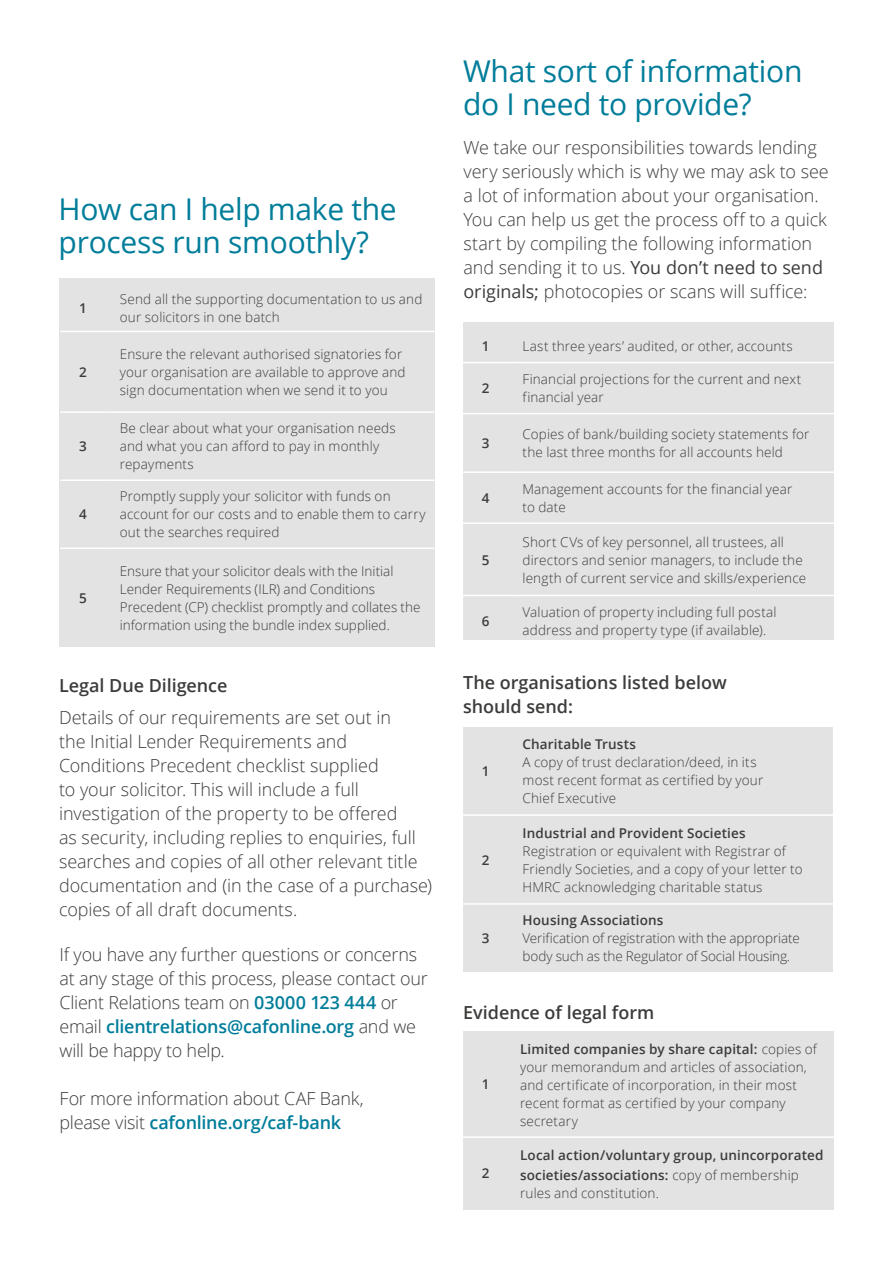
<style>
.page{position:relative;width:893px;height:1263px;background:#fff}
.page>*{position:absolute;margin:0;border:0;box-sizing:border-box;transform-origin:0 0}
.t1{font:30px/33px "Open Sans";letter-spacing:-.01em;color:#007d9a}
.t2{font:300 18px/24px "Open Sans";letter-spacing:-.005em;color:#3c3c3b}
.t3{font:600 18px/24px "Open Sans";color:#3c3c3b}
.t4{font:300 13.5px/18px "Open Sans";letter-spacing:.01em;color:#3c3c3b}
.t5{font:600 13.5px/19.5px "Open Sans";letter-spacing:.01em;color:#3c3c3b}
.t6{font:300 13.5px/18px "Open Sans";letter-spacing:-.01em;color:#3c3c3b}
.s1{font-weight:600;color:#007d9a}
.s2{font-weight:400}
.s3{font-weight:600}
.s4{font-weight:300}
</style>
<div class="page">
<div style="left:60px;top:278px;width:375px;height:368px;background:#e3e3e3"></div>
<div style="left:463px;top:727px;width:370px;height:245px;background:#e3e3e3"></div>
<div style="left:463px;top:1030px;width:370px;height:179px;background:#e3e3e3"></div>
<div style="left:463px;top:322px;width:370px;height:318px;background:#e3e3e3"></div>
<hr style="left:463px;top:814px;width:51px;height:2px;background:#fff">
<hr style="left:514px;top:814px;width:323px;height:2px;background:#fff">
<hr style="left:463px;top:903px;width:51px;height:2px;background:#fff">
<hr style="left:514px;top:903px;width:323px;height:2px;background:#fff">
<hr style="left:463px;top:1136px;width:51px;height:2px;background:#fff">
<hr style="left:514px;top:1136px;width:323px;height:2px;background:#fff">
<hr style="left:111px;top:331px;width:324px;height:1px;background:#fff">
<hr style="left:111px;top:411px;width:324px;height:2px;background:#fff">
<hr style="left:111px;top:479px;width:324px;height:2px;background:#fff">
<hr style="left:111px;top:547px;width:324px;height:2px;background:#fff">
<hr style="left:60px;top:331px;width:51px;height:1px;background:#fff">
<hr style="left:60px;top:411px;width:51px;height:2px;background:#fff">
<hr style="left:60px;top:479px;width:51px;height:2px;background:#fff">
<hr style="left:60px;top:547px;width:51px;height:2px;background:#fff">
<hr style="left:514px;top:362px;width:323px;height:1px;background:#fff">
<hr style="left:514px;top:413px;width:323px;height:1px;background:#fff">
<hr style="left:514px;top:471px;width:323px;height:2px;background:#fff">
<hr style="left:514px;top:522px;width:323px;height:2px;background:#fff">
<hr style="left:463px;top:362px;width:51px;height:1px;background:#fff">
<hr style="left:463px;top:413px;width:51px;height:1px;background:#fff">
<hr style="left:463px;top:471px;width:51px;height:2px;background:#fff">
<hr style="left:463px;top:522px;width:51px;height:2px;background:#fff">
<hr style="left:514px;top:595px;width:323px;height:1px;background:#fff">
<hr style="left:463px;top:595px;width:51px;height:1px;background:#fff">
<h1 class="t1" style="left:59px;top:192px;width:339px">How can I help make the process run smoothly?</h1>
<p class="t5" style="left:79px;top:298px;width:9px">1</p>
<p class="t4" style="left:120px;top:290px;width:304px">Send all the supporting documentation to us and our solicitors in one batch</p>
<p class="t5" style="left:79px;top:362px;width:9px">2</p>
<p class="t5" style="left:79px;top:436px;width:9px">3</p>
<p class="t5" style="left:79px;top:504px;width:9px">4</p>
<p class="t5" style="left:79px;top:588px;width:9px">5</p>
<p class="t4" style="left:120px;top:345px;width:287px">Ensure the relevant authorised signatories for your organisation are available to approve and sign documentation when we send it to you</p>
<p class="t4" style="left:120px;top:419px;width:277px">Be clear about what your organisation needs and what you can afford to pay in monthly repayments</p>
<p class="t4" style="left:120px;top:487px;width:307px">Promptly supply your solicitor with funds on account for our costs and to enable them to carry out the searches required</p>
<p class="t4" style="left:120px;top:561px;width:302px">Ensure that your solicitor deals with the Initial Lender Requirements (ILR) and Conditions Precedent (CP) checklist promptly and collates the information using the bundle index supplied.</p>
<h2 class="t3" style="left:59px;top:673px;width:170px">Legal Due Diligence</h2>
<p class="t2" style="left:59px;top:705px;width:375px">Details of our requirements are set out in<br>the Initial Lender Requirements and Conditions Precedent checklist supplied<br>to your solicitor. This will include a full investigation of the property to be offered<br>as security, including replies to enquiries, full searches and copies of all other relevant title documentation and (in the case of a purchase) copies of all draft documents.</p>
<h2 class="t2" style="left:60px;top:942px;width:370px">If you have any further questions or concerns at any stage of this process, please contact our Client Relations team on <span class="s1">03000 123 444</span> or email <span class="s1">clientrelations@cafonline.org</span> and we will be happy to help.</h2>
<h2 class="t2" style="left:60px;top:1086px;width:306px">For more information about CAF Bank, please visit <span class="s1">cafonline.org/caf-bank</span></h2>
<h1 class="t1" style="left:463px;top:54px;width:341px">What sort of information do I need to provide?</h1>
<p class="t2" style="left:463px;top:135px;width:367px">We take our responsibilities towards lending very seriously which is why we may ask to see a lot of information about your organisation.<br>You can help us get the process off to a quick start by compiling the following information and sending it to us. <span class="s2">You don’t need to send originals;</span> photocopies or scans will suffice:</p>
<p class="t5" style="left:482px;top:336px;width:9px">1</p>
<p class="t4" style="left:523px;top:336px;width:272px">Last three years’ audited, or other, accounts</p>
<p class="t5" style="left:482px;top:378px;width:9px">2</p>
<p class="t4" style="left:523px;top:370px;width:280px">Financial projections for the current and next financial year</p>
<p class="t5" style="left:482px;top:433px;width:9px">3</p>
<p class="t4" style="left:523px;top:425px;width:288px">Copies of bank/building society statements for the last three months for all accounts held</p>
<p class="t5" style="left:482px;top:488px;width:9px">4</p>
<p class="t4" style="left:523px;top:480px;width:271px">Management accounts for the financial year to date</p>
<p class="t5" style="left:482px;top:550px;width:9px">5</p>
<p class="t4" style="left:523px;top:532px;width:285px">Short CVs of key personnel, all trustees, all directors and senior managers, to include the length of current service and skills/experience</p>
<p class="t5" style="left:482px;top:611px;width:9px">6</p>
<p class="t4" style="left:523px;top:603px;width:255px">Valuation of property including full postal address and property type (if available).</p>
<h2 class="t3" style="left:463px;top:670px;width:265px">The organisations listed below should send:</h2>
<p class="t5" style="left:482px;top:761px;width:9px">1</p>
<p class="t5" style="left:482px;top:850px;width:9px">2</p>
<p class="t5" style="left:482px;top:928px;width:9px">3</p>
<p class="t5" style="left:523px;top:734px;width:115px">Charitable Trusts</p>
<p class="t4" style="left:523px;top:753px;width:242px">A copy of trust declaration/deed, in its most recent format as certified by your<br>Chief Executive</p>
<p class="t5" style="left:523px;top:823px;width:225px">Industrial and Provident Societies</p>
<p class="t4" style="left:523px;top:841px;width:282px">Registration or equivalent with Registrar of<br>Friendly Societies, and a copy of your letter to<br>HMRC acknowledging charitable status</p>
<p class="t5" style="left:523px;top:910px;width:142px">Housing Associations</p>
<p class="t6" style="left:523px;top:929px;width:279px">Verification of registration with the appropriate body such as the Regulator of Social Housing.</p>
<h2 class="t3" style="left:463px;top:1000px;width:193px">Evidence of legal form</h2>
<p class="t5" style="left:482px;top:1074px;width:9px">1</p>
<p class="t5" style="left:482px;top:1163px;width:9px">2</p>
<p class="t4" style="left:520px;top:1040px;width:298px"><span class="s3">Limited companies by share capital:</span> copies of your memorandum and articles of association, and certificate of incorporation, in their most recent format as certified by your company secretary</p>
<p class="t5" style="left:520px;top:1145px;width:305px">Local action/voluntary group, unincorporated societies/associations: <span class="s4">copy of membership</span></p>
<p class="t4" style="left:520px;top:1183px;width:140px">rules and constitution.</p>
</div>
